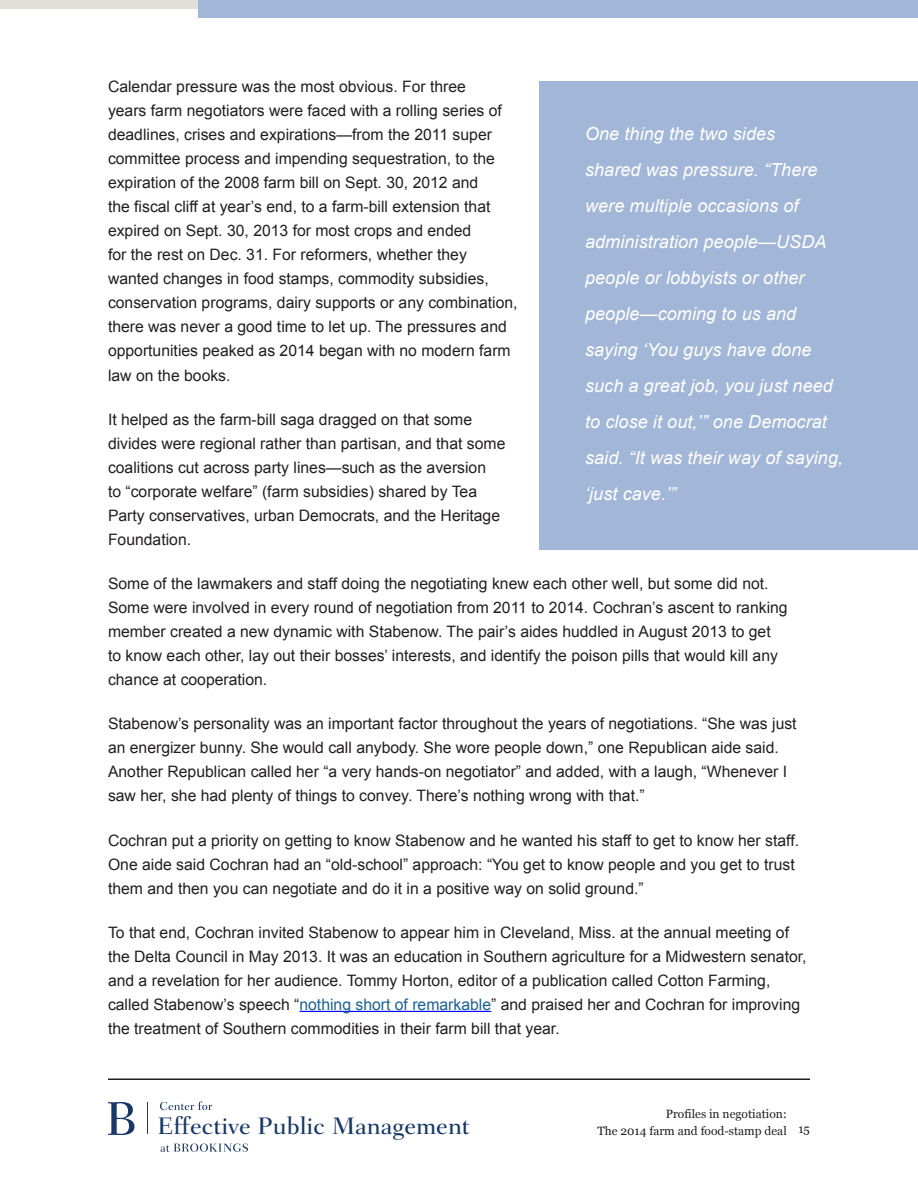
<style>
.page{position:relative;width:918px;height:1188px;background:#fff}
.page>*{position:absolute;margin:0;border:0;box-sizing:border-box;transform-origin:0 0}
.t1{font:500 24.3px "Fairfield LT Std";color:#183867}
.t2{font:italic 18px/36px "Arial";letter-spacing:.005em;color:#fff}
.t3{font:15.75px/24px "Arial";color:#231f20}
.t4{font:12px/16.5px "Georgia";color:#231f20;text-align:right}
.s1{color:#1b6194}
</style>
<div class="page">
<hr style="left:108px;top:1078px;width:702px;height:2px;background:#231f20">
<div style="left:198px;top:0;width:720px;height:18px;background:#a2b6d7"></div>
<div style="left:0;top:0;width:198px;height:9px;background:#e0ded7"></div>
<svg style="left:160px;top:1101px;width:52px;height:9px"></svg>
<svg style="left:160px;top:1144px;width:88px;height:8px"></svg>
<hr style="left:147px;top:1102px;width:1px;height:31px;background:#183867">
<svg style="left:108px;top:1102px;width:27px;height:33px"></svg>
<hr style="left:299px;top:1011px;width:192px;height:1px;background:#00f">
<div style="left:540px;top:81px;width:378px;height:469px;background:#a2b6d7"></div>
<p class="t3" style="left:108px;top:75px;width:411px">Calendar pressure was the most obvious. For three<br>years farm negotiators were faced with a rolling series of deadlines, crises and expirations—from the 2011 super committee process and impending sequestration, to the expiration of the 2008 farm bill on Sept. 30, 2012 and<br>the fiscal cliff at year’s end, to a farm-bill extension that expired on Sept. 30, 2013 for most crops and ended<br>for the rest on Dec. 31. For reformers, whether they wanted changes in food stamps, commodity subsidies, conservation programs, dairy supports or any combination, there was never a good time to let up. The pressures and opportunities peaked as 2014 began with no modern farm law on the books.</p>
<p class="t3" style="left:108px;top:407px;width:399px">It helped as the farm-bill saga dragged on that some divides were regional rather than partisan, and that some coalitions cut across party lines—such as the aversion<br>to “corporate welfare” (farm subsidies) shared by Tea Party conservatives, urban Democrats, and the Heritage Foundation.</p>
<p class="t3" style="left:108px;top:572px;width:681px">Some of the lawmakers and staff doing the negotiating knew each other well, but some did not.<br>Some were involved in every round of negotiation from 2011 to 2014. Cochran’s ascent to ranking member created a new dynamic with Stabenow. The pair’s aides huddled in August 2013 to get to know each other, lay out their bosses’ interests, and identify the poison pills that would kill any chance at cooperation.</p>
<p class="t3" style="left:108px;top:712px;width:690px">Stabenow’s personality was an important factor throughout the years of negotiations. “She was just an energizer bunny. She would call anybody. She wore people down,” one Republican aide said.<br>Another Republican called her “a very hands-on negotiator” and added, with a laugh, “Whenever I saw her, she had plenty of things to convey. There’s nothing wrong with that.”</p>
<p class="t3" style="left:108px;top:828px;width:693px">Cochran put a priority on getting to know Stabenow and he wanted his staff to get to know her staff.<br>One aide said Cochran had an “old-school” approach: “You get to know people and you get to trust them and then you can negotiate and do it in a positive way on solid ground.”</p>
<p class="t3" style="left:108px;top:920px;width:700px">To that end, Cochran invited Stabenow to appear him in Cleveland, Miss. at the annual meeting of the Delta Council in May 2013. It was an education in Southern agriculture for a Midwestern senator, and a revelation for her audience. Tommy Horton, editor of a publication called Cotton Farming, called Stabenow’s speech “<span class="s1">nothing short of remarkable</span>” and praised her and Cochran for improving the treatment of Southern commodities in their farm bill that year.</p>
<p class="t2" style="left:585px;top:116px;width:260px">One thing the two sides<br>shared was pressure. “There were multiple occasions of administration people—USDA people or lobbyists or other people—coming to us and saying ‘You guys have done such a great job, you just need to close it out,’” one Democrat said. “It was their way of saying, ‘just cave.’”</p>
<p class="t4" style="left:597px;top:1105px;width:191px">Profiles in negotiation:<br>The 2014 farm and food-stamp deal</p>
<h1 class="t1" style="left:158px;top:1111px;width:314px">Effective Public Management</h1>
<p class="t4" style="left:799px;top:1121px;width:13px">15</p>
</div>
